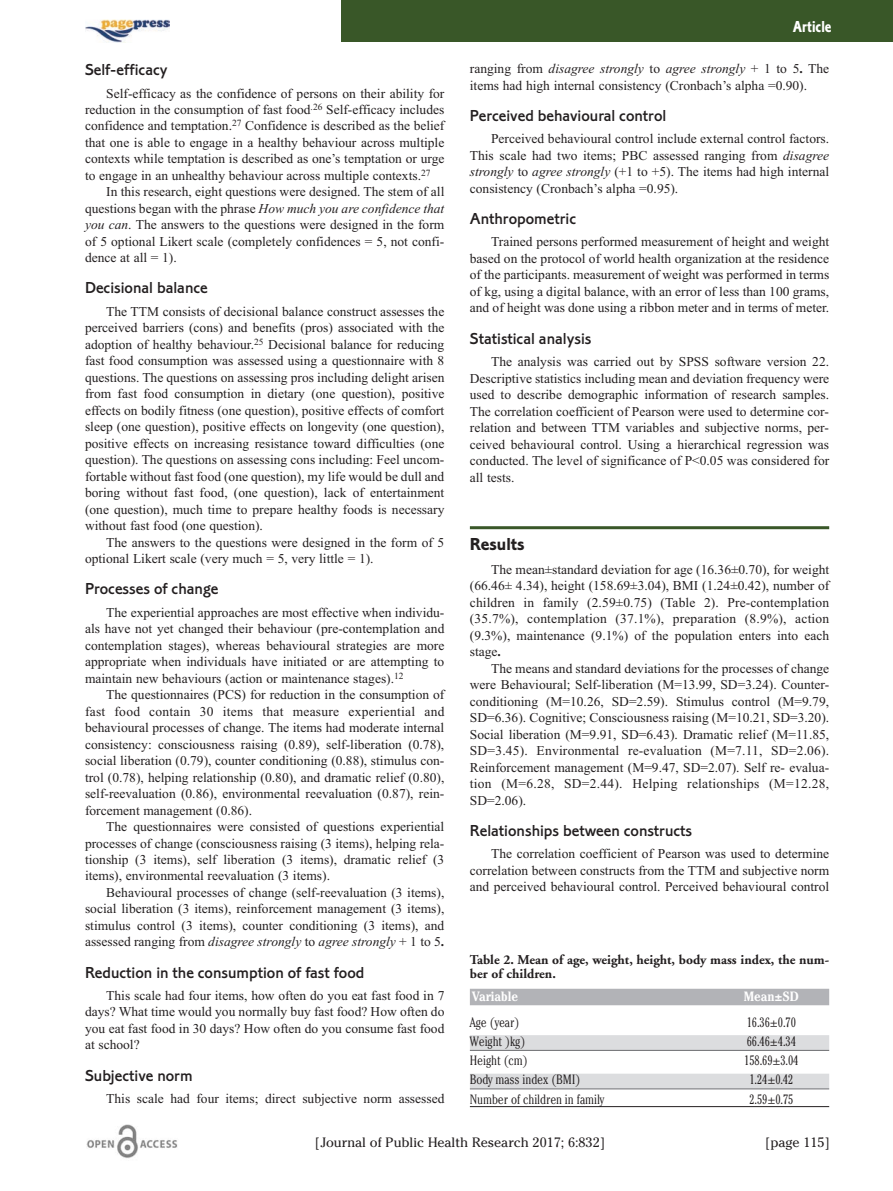
<style>
.page{position:relative;width:893px;height:1191px;background:#fff}
.page>*{position:absolute;margin:0;border:0;box-sizing:border-box;transform-origin:0 0}
.t1{font:18px "Corinthian Bold Plain";color:#231f20}
.t2{font:16.5px "Corinthian Medium Plain";color:#231f20}
.t3{font:16.5px "Corinthian Bold Condensed Plain";color:#fff}
.t4{font:13.5px/16.5px "Times New Roman";color:#231f20;text-align:justify}
.t5{font:300 condensed 13.5px "Cheltenham";letter-spacing:-.01em;color:#231f20}
.t6{font:700 13.5px/13.5px "Adobe Garamond";color:#231f20}
.t7{font:13.5px "Cheltenham";color:#231f20}
.t8{font:700 condensed 13.5px "Cheltenham";letter-spacing:-.01em;color:#fff}
.s1{font-style:italic}
.s2{font-weight:700}
.s3{color:#222}
</style>
<div class="page">
<div style="left:342px;top:0;width:551px;height:41px;background:#395728"></div>
<hr style="left:470px;top:526px;width:359px;height:3px;background:#395728">
<img style="left:85px;top:19px;width:85px;height:24px">
<img style="left:86px;top:1124px;width:92px;height:35px">
<div style="left:470px;top:988px;width:359px;height:17px;background:#b2b3b7"></div>
<div style="left:470px;top:1035px;width:359px;height:15px;background:#dcdddf"></div>
<hr style="left:470px;top:1050px;width:359px;height:1px;background:#6c6d70">
<div style="left:470px;top:1073px;width:359px;height:15px;background:#dcdddf"></div>
<hr style="left:470px;top:1088px;width:359px;height:1px;background:#6c6d70">
<hr style="left:470px;top:1106px;width:359px;height:1px;background:#231f20">
<p class="t3" style="left:793px;top:21px;width:40px">Article</p>
<p class="t4" style="left:470px;top:60px;width:361px">ranging from <span class="s1">disagree strongly</span> to <span class="s1">agree strongly</span> + 1 to 5<span class="s2">.</span> The items had high internal consistency (Cronbach’s alpha =0.90).</p>
<p class="t2" style="left:470px;top:110px;width:198px">Perceived behavioural control</p>
<p class="t4" style="left:470px;top:130px;width:361px;text-indent:21px">Perceived behavioural control include external control factors.<br>This scale had two items; PBC assessed ranging from <span class="s1">disagree strongly</span> to <span class="s1">agree strongly</span> (+1 to +5). The items had high internal consistency (Cronbach’s alpha =0.95).</p>
<p class="t2" style="left:470px;top:213px;width:108px">Anthropometric</p>
<p class="t4" style="left:470px;top:233px;width:361px;text-indent:21px">Trained persons performed measurement of height and weight based on the protocol of world health organization at the residence of the participants. measurement of weight was performed in terms of kg, using a digital balance, with an error of less than 100 grams, and of height was done using a ribbon meter and in terms of meter.</p>
<p class="t2" style="left:470px;top:332px;width:123px">Statistical analysis</p>
<p class="t4" style="left:470px;top:353px;width:361px;text-indent:21px">The analysis was carried out by SPSS software version 22.<br>Descriptive statistics including mean and deviation frequency were used to describe demographic information of research samples.<br>The correlation coefficient of Pearson were used to determine cor&shy;relation and between TTM variables and subjective norms, per&shy;ceived behavioural control. Using a hierarchical regression was conducted. The level of significance of P&lt;0.05 was considered for all tests.</p>
<p class="t2" style="left:85px;top:64px;width:84px">Self-efficacy</p>
<p class="t4" style="left:85px;top:85px;width:361px;text-indent:21px">Self-efficacy as the confidence of persons on their ability for reduction in the consumption of fast food<sup>.26</sup> Self-efficacy includes confidence and temptation.<sup>27</sup> Confidence is described as the belief that one is able to engage in a healthy behaviour across multiple contexts while temptation is described as one’s temptation or urge to engage in an unhealthy behaviour across multiple contexts.<sup>27</sup></p>
<p class="t4" style="left:85px;top:183px;width:361px;text-indent:21px">In this research, eight questions were designed. The stem of all questions began with the phrase <span class="s1">How much you are confidence that you can</span>. The answers to the questions were designed in the form of 5 optional Likert scale (completely confidences = 5, not confi&shy;dence at all = 1).</p>
<p class="t2" style="left:85px;top:282px;width:124px">Decisional balance</p>
<p class="t4" style="left:85px;top:303px;width:361px;text-indent:21px">The TTM consists of decisional balance construct assesses the perceived barriers (cons) and benefits (pros) associated with the adoption of healthy behaviour.<sup>25</sup> Decisional balance for reducing fast food consumption was assessed using a questionnaire with 8 questions. The questions on assessing pros including delight arisen from fast food consumption in dietary (one question), positive effects on bodily fitness (one question), positive effects of comfort sleep (one question), positive effects on longevity (one question), positive effects on increasing resistance toward difficulties (one question). The questions on assessing cons including: Feel uncom&shy;fortable without fast food (one question), my life would be dull and boring without fast food, (one question), lack of entertainment (one question), much time to prepare healthy foods is necessary without fast food (one question).</p>
<p class="t4" style="left:85px;top:534px;width:361px;text-indent:21px">The answers to the questions were designed in the form of 5 optional Likert scale (very much = 5, very little = 1).</p>
<p class="t2" style="left:85px;top:583px;width:135px">Processes of change</p>
<p class="t4" style="left:85px;top:604px;width:361px;text-indent:21px"><span class="s3">The experiential</span> approaches are most effective when individu&shy;als have not yet changed their behaviour (pre-contemplation and contemplation stages), whereas behavioural strategies are more appropriate when individuals have initiated or are attempting to maintain new behaviours (action or maintenance stages).<sup>12</sup></p>
<p class="t4" style="left:85px;top:686px;width:361px;text-indent:21px">The questionnaires (PCS) for reduction in the consumption of fast food contain 30 items that measure experiential and behavioural processes of change. The items had moderate internal consistency: consciousness raising (0.89), self-liberation (0.78), social liberation (0.79), counter conditioning (0.88), stimulus con&shy;trol (0.78), helping relationship (0.80), and dramatic relief (0.80), self-reevaluation (0.86), environmental reevaluation (0.87), rein&shy;forcement management (0.86).</p>
<p class="t4" style="left:85px;top:818px;width:361px;text-indent:21px">The questionnaires were consisted of questions <span class="s3">experiential processes of change</span> (consciousness raising (3 items), helping rela&shy;tionship (3 items), self liberation (3 items), dramatic relief (3 items), environmental reevaluation (3 items).</p>
<p class="t4" style="left:85px;top:884px;width:361px;text-indent:21px"><span class="s3">Behavioural processes of change</span> (self-reevaluation (3 items), social liberation (3 items), reinforcement management (3 items), stimulus control (3 items), counter conditioning (3 items), and assessed ranging from <span class="s1">disagree strongly</span> to <span class="s1">agree strongly</span> + 1 to 5<span class="s2">.</span></p>
<p class="t2" style="left:85px;top:966px;width:281px">Reduction in the consumption of fast food</p>
<p class="t4" style="left:85px;top:987px;width:361px;text-indent:21px">This scale had four items, how often do you eat fast food in 7 days? What time would you normally buy fast food? How often do you eat fast food in 30 days? How often do you consume fast food at school?</p>
<p class="t2" style="left:85px;top:1069px;width:109px">Subjective norm</p>
<p class="t4" style="left:106px;top:1090px;width:340px">This scale had four items; direct subjective norm assessed</p>
<h1 class="t1" style="left:470px;top:538px;width:56px">Results</h1>
<p class="t4" style="left:470px;top:561px;width:361px;text-indent:21px">The mean±standard deviation for age (16.36±0.70), for weight (66.46± 4.34), height (158.69±3.04), BMI (1.24±0.42), number of children in family (2.59±0.75) (Table 2). Pre-contemplation (35.7%), contemplation (37.1%), preparation (8.9%), action (9.3%), maintenance (9.1%<span class="s3">)</span> of the population enters into each stage<span class="s2">.</span></p>
<p class="t4" style="left:470px;top:660px;width:361px;text-indent:21px">The means and standard deviations for the processes of change were Behavioural; Self-liberation (M=13.99, SD=3.24). Counter&shy;conditioning (M=10.26, SD=2.59). Stimulus control (M=9.79, SD=6.36). Cognitive; Consciousness raising (M=10.21, SD=3.20).<br>Social liberation (M=9.91, SD=6.43). Dramatic relief (M=11.85, SD=3.45). Environmental re-evaluation (M=7.11, SD=2.06).<br>Reinforcement management (M=9.47, SD=2.07). Self re- evalua&shy;tion (M=6.28, SD=2.44). Helping relationships (M=12.28, SD=2.06)<span class="s3">.</span></p>
<p class="t2" style="left:470px;top:825px;width:224px">Relationships between constructs</p>
<p class="t4" style="left:470px;top:845px;width:361px;text-indent:21px">The correlation coefficient of Pearson was used to determine correlation between constructs from the TTM and subjective norm and perceived behavioural control. Perceived behavioural control</p>
<p class="t6" style="left:470px;top:954px;width:361px">Table 2. Mean of age, weight, height, body mass index, the num&shy;ber of children.</p>
<p class="t8" style="left:472px;top:991px;width:48px">Variable</p>
<p class="t8" style="left:744px;top:991px;width:57px">Mean±SD</p>
<p class="t5" style="left:470px;top:1017px;width:51px">Age (year)</p>
<p class="t5" style="left:747px;top:1017px;width:51px">16.36±0.70</p>
<p class="t5" style="left:470px;top:1036px;width:57px">Weight )kg)</p>
<p class="t5" style="left:747px;top:1036px;width:51px">66.46±4.34</p>
<p class="t5" style="left:470px;top:1055px;width:60px">Height (cm)</p>
<p class="t5" style="left:744px;top:1055px;width:56px">158.69±3.04</p>
<p class="t5" style="left:470px;top:1075px;width:112px">Body mass index (BMI)</p>
<p class="t5" style="left:749px;top:1075px;width:45px">1.24±0.42</p>
<p class="t5" style="left:470px;top:1094px;width:136px">Number of children in family</p>
<p class="t5" style="left:749px;top:1094px;width:45px">2.59±0.75</p>
<p class="t7" style="left:315px;top:1134px;width:292px">[Journal of Public Health Research 2017; 6:832]</p>
<p class="t7" style="left:765px;top:1134px;width:66px">[page 115]</p>
</div>
